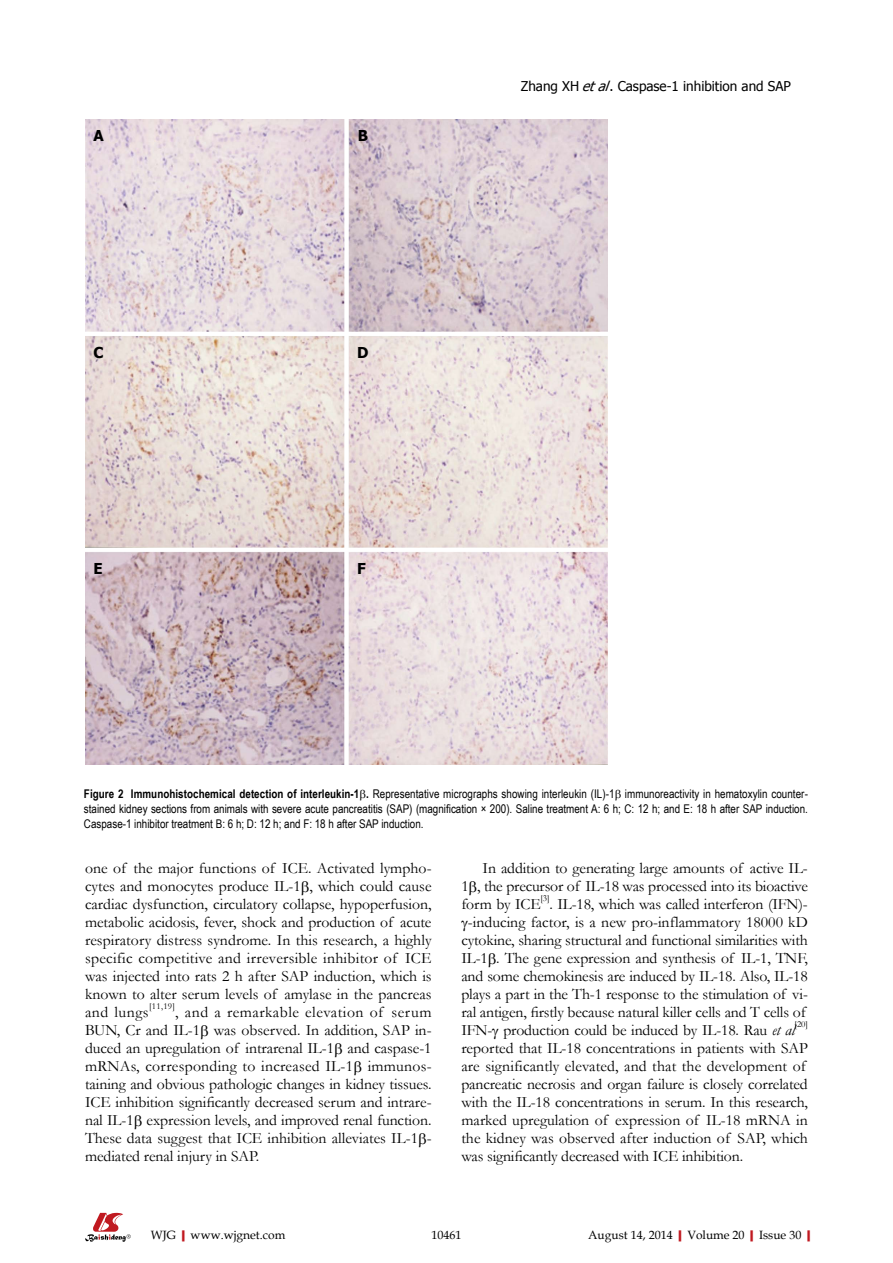
<style>
.page{position:relative;width:893px;height:1263px;background:#fff}
.page>*{position:absolute;margin:0;border:0;box-sizing:border-box;transform-origin:0 0}
.t1{font:15.75px/18px "Garamond";letter-spacing:-.01em;color:#000;text-align:justify}
.t2{font:700 15px "Tahoma";color:#000}
.t3{font:13.5px "Tahoma";color:#000}
.t4{font:12px/15px "Arial Narrow";color:#000;text-align:justify}
.t5{font:12px "Book Antiqua";color:#000}
.t6{font:9.15px "Garamond";color:#000}
.s1{font-style:italic}
.s2{font-weight:700}
.s3{font-weight:700;color:#c01920}
</style>
<div class="page">
<svg style="left:85px;top:1213px;width:46px;height:29px"></svg>
<img style="left:85px;top:119px;width:522px;height:646px">
<div style="left:344px;top:114px;width:5px;height:654px;background:#fff"></div>
<hr style="left:80px;top:332px;width:531px;height:4px;background:#fff">
<hr style="left:80px;top:548px;width:531px;height:4px;background:#fff">
<p class="t2" style="left:94px;top:125px;width:12px">A</p>
<p class="t2" style="left:358px;top:125px;width:12px">B</p>
<p class="t2" style="left:94px;top:342px;width:12px">C</p>
<p class="t2" style="left:357px;top:342px;width:13px">D</p>
<p class="t2" style="left:94px;top:558px;width:11px">E</p>
<p class="t2" style="left:357px;top:558px;width:10px">F</p>
<p class="t3" style="left:521px;top:77px;width:271px">Zhang XH <span class="s1">etal</span>. Caspase-1 inhibition and SAP</p>
<p class="t4" style="left:84px;top:785px;width:725px"><span class="s2">Figure 2 Immunohistochemical detection of interleukin-1 .</span> Representative micrographs showing interleukin (IL)-1 immunoreactivity in hematoxylin counter&shy;stained kidney sections from animals with severe acute pancreatitis (SAP) (magnification × 200). Saline treatment A: 6 h; C: 12 h; and E: 18 h after SAP induction.<br>Caspase-1 inhibitor treatment B: 6 h; D: 12 h; and F: 18 h after SAP induction.</p>
<p class="t1" style="left:85px;top:858px;width:348px">one of the major functions of ICE. Activated lympho&shy;cytes and monocytes produce IL-1 , which could cause cardiac dysfunction, circulatory collapse, hypoperfusion, metabolic acidosis, fever, shock and production of acute respiratory distress syndrome. In this research, a highly specific competitive and irreversible inhibitor of ICE was injected into rats 2 h after SAP induction, which is known to alter serum levels of amylase in the pancreas and lungs</p>
<p class="t6" style="left:149px;top:1000px;width:27px">[11,19]</p>
<p class="t1" style="left:85px;top:1002px;width:348px;text-indent:90px">, and a remarkable elevation of serum BUN, Cr and IL-1 was observed. In addition, SAP in&shy;duced an upregulation of intrarenal IL-1 and caspase-1 mRNAs, corresponding to increased IL-1 immunos&shy;taining and obvious pathologic changes in kidney tissues.<br>ICE inhibition significantly decreased serum and intrare&shy;nal IL-1 expression levels, and improved renal function.<br>These data suggest that ICE inhibition alleviates IL-1 - mediated renal injury in SAP.</p>
<p class="t1" style="left:461px;top:858px;width:348px;text-indent:21px">In addition to generating large amounts of active IL-1 , the precursor of IL-18 was processed into its bioactive form by ICE</p>
<p class="t6" style="left:541px;top:892px;width:11px">[3]</p>
<p class="t1" style="left:550px;top:894px;width:260px">. IL-18, which was called interferon (IFN)-</p>
<p class="t1" style="left:468px;top:912px;width:341px">-inducing factor, is a new pro-inflammatory 18000 kD</p>
<p class="t1" style="left:461px;top:930px;width:348px">cytokine, sharing structural and functional similarities with</p>
<p class="t1" style="left:461px;top:948px;width:348px">IL-1 . The gene expression and synthesis of IL-1, TNF,</p>
<p class="t1" style="left:461px;top:966px;width:348px">and some chemokinesis are induced by IL-18. Also, IL-18</p>
<p class="t1" style="left:461px;top:984px;width:348px">plays a part in the Th-1 response to the stimulation of vi-</p>
<p class="t1" style="left:461px;top:1002px;width:346px">ral antigen, firstly because natural killer cells and T cells of</p>
<p class="t1" style="left:461px;top:1020px;width:335px">IFN- production could be induced by IL-18. Rau <span class="s1">et al</span></p>
<p class="t6" style="left:795px;top:1018px;width:15px">[20]</p>
<p class="t1" style="left:461px;top:1038px;width:348px;text-align:left">reported that IL-18 concentrations in patients with SAP are significantly elevated, and that the development of pancreatic necrosis and organ failure is closely correlated with the IL-18 concentrations in serum. In this research, marked upregulation of expression of IL-18 mRNA in the kidney was observed after induction of SAP, which was significantly decreased with ICE inhibition.</p>
<p class="t5" style="left:151px;top:1226px;width:136px">WJG<span class="s3">|</span>www.wjgnet.com</p>
<p class="t5" style="left:431px;top:1226px;width:31px">10461</p>
<p class="t5" style="left:588px;top:1226px;width:229px">August 14, 2014<span class="s3">|</span>Volume 20<span class="s3">|</span>Issue 30<span class="s3">|</span></p>
</div>
